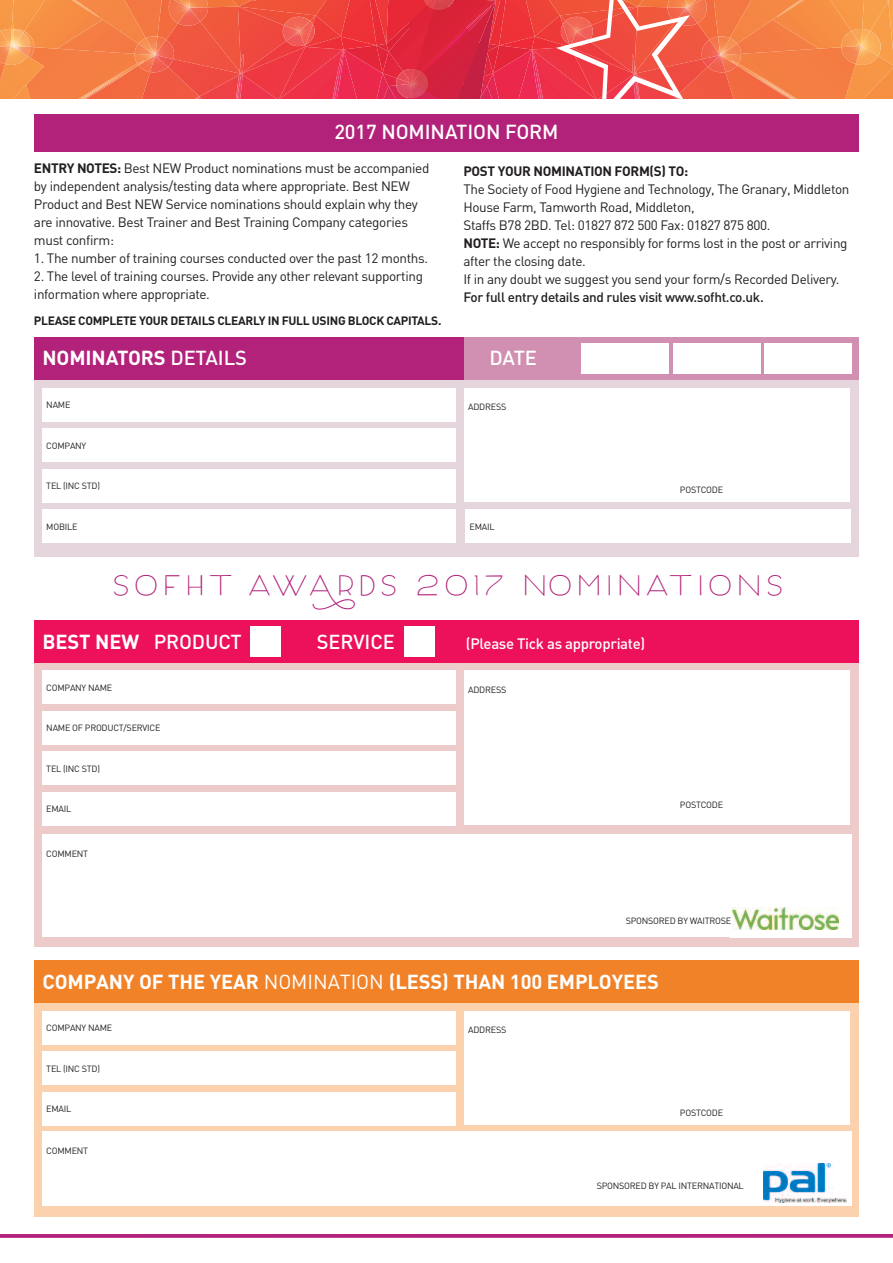
<style>
.page{position:relative;width:893px;height:1263px;background:#fff}
.page>*{position:absolute;margin:0;border:0;box-sizing:border-box;transform-origin:0 0}
.t1{font:20.1px "DIN Bold";letter-spacing:-.005em;color:#fff}
.t2{font:700 20.1px "DIN";letter-spacing:-.005em;color:#fff}
.t3{font:500 20.1px "DIN";letter-spacing:-.005em;color:#fff}
.t4{font:500 19.95px "DIN";letter-spacing:-.005em;color:#fff}
.t5{font:19.5px "Archivio Rounded 400";letter-spacing:.23em;color:#b2217a}
.t6{font:500 15px "DIN";letter-spacing:-.02em;color:#fff}
.t7{font:13.5px/18px "DIN";letter-spacing:-.025em;color:#231f20}
.t8{font:500 13.5px "DIN";letter-spacing:-.025em;color:#231f20}
.t9{font:13.5px "DIN Bold";letter-spacing:-.025em;color:#231f20}
.t10{font:700 12px "DIN";letter-spacing:-.025em;color:#231f20}
.t11{font:9px "DIN";letter-spacing:-.025em;color:#231f20}
.s1{font-weight:700}
.s2{font-weight:500}
.s3{font-weight:500;font-size:19.95px}
.s4{font-family:"DIN"}
</style>
<div class="page">
<div style="left:34px;top:114px;width:825px;height:38px;background:#b2217a"></div>
<div style="left:34px;top:338px;width:430px;height:42px;background:#b2217a"></div>
<div style="left:34px;top:380px;width:825px;height:177px;background:#e5d5dd"></div>
<div style="left:42px;top:388px;width:413px;height:34px;background:#fff"></div>
<div style="left:464px;top:388px;width:386px;height:114px;background:#fff"></div>
<div style="left:42px;top:428px;width:413px;height:34px;background:#fff"></div>
<div style="left:42px;top:469px;width:413px;height:34px;background:#fff"></div>
<div style="left:42px;top:509px;width:413px;height:34px;background:#fff"></div>
<div style="left:465px;top:509px;width:386px;height:34px;background:#fff"></div>
<svg style="left:0;top:0;width:893px;height:99px;background:#ee6049"></svg>
<svg style="left:0;top:1216px;width:893px;height:22px"></svg>
<div style="left:464px;top:338px;width:395px;height:42px;background:#d190b1"></div>
<div style="left:581px;top:343px;width:87px;height:31px;background:#fff"></div>
<div style="left:673px;top:343px;width:87px;height:31px;background:#fff"></div>
<div style="left:34px;top:620px;width:825px;height:42px;background:#ed105a"></div>
<div style="left:34px;top:663px;width:825px;height:283px;background:#edcbca"></div>
<div style="left:42px;top:670px;width:413px;height:34px;background:#fff"></div>
<div style="left:464px;top:670px;width:386px;height:155px;background:#fff"></div>
<div style="left:42px;top:711px;width:413px;height:34px;background:#fff"></div>
<div style="left:42px;top:751px;width:413px;height:34px;background:#fff"></div>
<div style="left:42px;top:791px;width:413px;height:34px;background:#fff"></div>
<div style="left:42px;top:834px;width:809px;height:103px;background:#fff"></div>
<img style="left:733px;top:908px;width:105px;height:22px">
<div style="left:250px;top:626px;width:30px;height:31px;background:#fff"></div>
<div style="left:404px;top:626px;width:30px;height:31px;background:#fff"></div>
<div style="left:34px;top:960px;width:825px;height:42px;background:#f18228"></div>
<div style="left:34px;top:1003px;width:825px;height:213px;background:#fcd1ad"></div>
<div style="left:42px;top:1011px;width:413px;height:34px;background:#fff"></div>
<div style="left:464px;top:1011px;width:386px;height:113px;background:#fff"></div>
<div style="left:42px;top:1051px;width:413px;height:34px;background:#fff"></div>
<div style="left:42px;top:1091px;width:413px;height:34px;background:#fff"></div>
<div style="left:42px;top:1131px;width:809px;height:75px;background:#fff"></div>
<img style="left:764px;top:1163px;width:83px;height:40px">
<div style="left:765px;top:343px;width:87px;height:31px;background:#fff"></div>
<h1 class="t3" style="left:334px;top:120px;width:226px">2017 NOMINATION FORM</h1>
<p class="t7" style="left:34px;top:159px;width:397px"><span class="s1">ENTRY NOTES:</span> Best NEW Product nominations must be accompanied by independent analysis/testing data where appropriate. Best NEW Product and Best NEW Service nominations should explain why they are innovative. Best Trainer and Best Training Company categories must confirm:</p>
<p class="t7" style="left:34px;top:249px;width:396px">1. The number of training courses conducted over the past 12 months.</p>
<p class="t7" style="left:34px;top:267px;width:391px">2. The level of training courses. Provide any other relevant supporting information where appropriate.</p>
<p class="t10" style="left:34px;top:314px;width:409px">PLEASE COMPLETE YOUR DETAILS CLEARLY IN FULL USING BLOCK CAPITALS.</p>
<p class="t9" style="left:463px;top:162px;width:226px">POST YOUR NOMINATION FORM(S) TO:</p>
<p class="t7" style="left:463px;top:180px;width:388px">The Society of Food Hygiene and Technology, The Granary, Middleton House Farm, Tamworth Road, Middleton,<br>Staffs B78 2BD. Tel: 01827 872 500 Fax: 01827 875 800.<br><span class="s1">NOTE:</span> We accept no responsibly for forms lost in the post or arriving after the closing date.<br>If in any doubt we suggest you send your form/s Recorded Delivery.</p>
<p class="t8" style="left:463px;top:289px;width:302px">For full entry details and rules visit www.sofht.co.uk.</p>
<h1 class="t3" style="left:489px;top:346px;width:49px">DATE</h1>
<h1 class="t2" style="left:42px;top:346px;width:206px">NOMINATORS <span class="s2">DETAILS</span></h1>
<p class="t11" style="left:46px;top:399px;width:26px">NAME</p>
<p class="t11" style="left:468px;top:401px;width:40px">ADDRESS</p>
<p class="t11" style="left:46px;top:440px;width:41px">COMPANY</p>
<p class="t11" style="left:46px;top:480px;width:55px">TEL (INC STD)</p>
<p class="t11" style="left:46px;top:521px;width:33px">MOBILE</p>
<p class="t11" style="left:470px;top:521px;width:27px">EMAIL</p>
<p class="t11" style="left:680px;top:484px;width:45px">POSTCODE</p>
<h3 class="t5" style="left:113px;top:583px;width:672px">SOFHT AWARDS 2017 NOMINATIONS</h3>
<h1 class="t2" style="left:42px;top:630px;width:201px">BEST NEW <span class="s3">PRODUCT</span></h1>
<h2 class="t4" style="left:317px;top:630px;width:80px">SERVICE</h2>
<p class="t6" style="left:466px;top:635px;width:181px">(Please Tick as appropriate)</p>
<p class="t11" style="left:46px;top:682px;width:67px">COMPANY NAME</p>
<p class="t11" style="left:468px;top:684px;width:40px">ADDRESS</p>
<p class="t11" style="left:46px;top:722px;width:116px">NAME OF PRODUCT/SERVICE</p>
<p class="t11" style="left:46px;top:763px;width:55px">TEL (INC STD)</p>
<p class="t11" style="left:46px;top:803px;width:27px">EMAIL</p>
<p class="t11" style="left:46px;top:848px;width:43px">COMMENT</p>
<p class="t11" style="left:680px;top:799px;width:45px">POSTCODE</p>
<p class="t11" style="left:626px;top:915px;width:107px">SPONSORED BY WAITROSE</p>
<h1 class="t1" style="left:42px;top:969px;width:618px">COMPANY OF THE YEAR <span class="s4">NOMINATION</span> (LESS) THAN 100 EMPLOYEES</h1>
<p class="t11" style="left:46px;top:1022px;width:67px">COMPANY NAME</p>
<p class="t11" style="left:468px;top:1024px;width:40px">ADDRESS</p>
<p class="t11" style="left:46px;top:1063px;width:55px">TEL (INC STD)</p>
<p class="t11" style="left:46px;top:1103px;width:27px">EMAIL</p>
<p class="t11" style="left:46px;top:1145px;width:43px">COMMENT</p>
<p class="t11" style="left:680px;top:1107px;width:45px">POSTCODE</p>
<p class="t11" style="left:597px;top:1180px;width:149px">SPONSORED BY PAL INTERNATIONAL</p>
</div>
